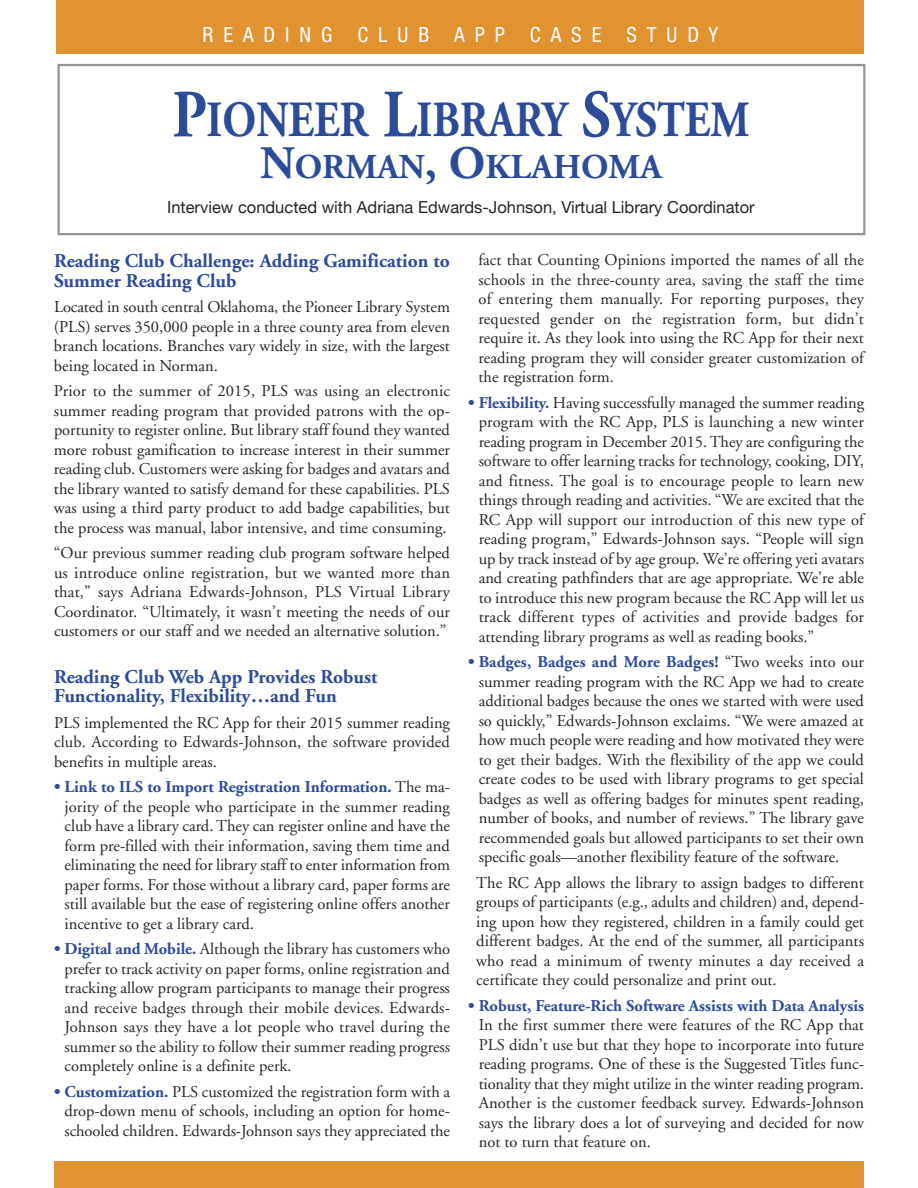
<style>
.page{position:relative;width:918px;height:1188px;background:#fff}
.page>*{position:absolute;margin:0;border:0;box-sizing:border-box;transform-origin:0 0}
.t1{font:700 50.7px "Adobe Garamond";color:#2e4b9a;scale:.85 1}
.t2{font:700 34.8px "Adobe Garamond";color:#2e4b9a}
.t3{font:condensed 21px "Helvetica Neue";letter-spacing:.475em;color:#fff}
.t4{font:700 19.5px/19.5px "Adobe Garamond";color:#2e4b9a}
.t5{font:16.5px/19.5px "Adobe Garamond";color:#272627;text-align:justify}
.t6{font:16.5px "Helvetica Neue";color:#272627}
.t7{font:700 16.5px "Adobe Garamond";color:#2e4b9a}
.s1{font-size:67.5px}
.s2{font-size:46.5px}
.s3{font-weight:700;color:#2e4b9a}
</style>
<div class="page">
<div style="left:57px;top:64px;width:808px;height:171px;border:2px solid #939393"></div>
<div style="left:57px;top:0;width:807px;height:54px;background:#e19332"></div>
<div style="left:54px;top:1161px;width:810px;height:27px;background:#e19332"></div>
<p class="t3" style="left:203px;top:27px;width:517px">READING CLUB APP CASE STUDY</p>
<h1 class="t1" style="left:172px;top:100px;width:680px"><span class="s1">P</span>IONEER <span class="s1">L</span>IBRARY <span class="s1">S</span>YSTEM</h1>
<h2 class="t2" style="left:260px;top:153px;width:403px"><span class="s2">N</span>ORMAN<span class="s2">, O</span>KLAHOMA</h2>
<p class="t6" style="left:167px;top:197px;width:589px">Interview conducted with Adriana Edwards-Johnson, Virtual Library Coordinator</p>
<p class="t4" style="left:54px;top:253px;width:398px">Reading Club Challenge: Adding Gamification to<br>Summer Reading Club</p>
<p class="t5" style="left:54px;top:299px;width:398px">Located in south central Oklahoma, the Pioneer Library System (PLS) serves 350,000 people in a three county area from eleven branch locations. Branches vary widely in size, with the largest being located in Norman.</p>
<p class="t5" style="left:54px;top:383px;width:398px">Prior to the summer of 2015, PLS was using an electronic summer reading program that provided patrons with the op&shy;portunity to register online. But library staff found they wanted more robust gamification to increase interest in their summer reading club. Customers were asking for badges and avatars and the library wanted to satisfy demand for these capabilities. PLS was using a third party product to add badge capabilities, but the process was manual, labor intensive, and time consuming.</p>
<p class="t5" style="left:54px;top:545px;width:398px">“Our previous summer reading club program software helped us introduce online registration, but we wanted more than that,” says Adriana Edwards-Johnson, PLS Virtual Library Coordinator. “Ultimately, it wasn’t meeting the needs of our customers or our staff and we needed an alternative solution.”</p>
<p class="t4" style="left:54px;top:668px;width:325px">Reading Club Web App Provides Robust<br>Functionality, Flexibility…and Fun</p>
<p class="t5" style="left:54px;top:714px;width:398px">PLS implemented the RC App for their 2015 summer reading club. According to Edwards-Johnson, the software provided benefits in multiple areas.</p>
<p class="t5" style="left:64px;top:779px;width:387px;text-indent:-10px"><span class="s3">• Link to ILS to Import Registration Information.</span> The ma&shy;jority of the people who participate in the summer reading club have a library card. They can register online and have the form pre-filled with their information, saving them time and eliminating the need for library staff to enter information from paper forms. For those without a library card, paper forms are still available but the ease of registering online offers another incentive to get a library card.</p>
<p class="t5" style="left:64px;top:941px;width:387px;text-indent:-10px"><span class="s3">• Digital and Mobile.</span> Although the library has customers who prefer to track activity on paper forms, online registration and tracking allow program participants to manage their progress and receive badges through their mobile devices. Edwards-Johnson says they have a lot people who travel during the summer so the ability to follow their summer reading progress completely online is a definite perk.</p>
<p class="t5" style="left:64px;top:1083px;width:387px;text-indent:-10px"><span class="s3">• Customization.</span> PLS customized the registration form with a drop-down menu of schools, including an option for home&shy;schooled children. Edwards-Johnson says they appreciated the</p>
<p class="t5" style="left:479px;top:251px;width:387px">fact that Counting Opinions imported the names of all the schools in the three-county area, saving the staff the time of entering them manually. For reporting purposes, they requested gender on the registration form, but didn’t require it. As they look into using the RC App for their next reading program they will consider greater customization of the registration form.</p>
<p class="t5" style="left:479px;top:394px;width:387px;text-indent:-11px"><span class="s3">• Flexibility.</span> Having successfully managed the summer reading program with the RC App, PLS is launching a new winter reading program in December 2015. They are configuring the software to offer learning tracks for technology, cooking, DIY, and fitness. The goal is to encourage people to learn new things through reading and activities. “We are excited that the RC App will support our introduction of this new type of reading program,” Edwards-Johnson says. “People will sign up by track instead of by age group. We’re offering yeti avatars and creating pathfinders that are age appropriate. We’re able to introduce this new program because the RC App will let us track different types of activities and provide badges for attending library programs as well as reading books.”</p>
<p class="t5" style="left:479px;top:653px;width:387px;text-indent:-11px"><span class="s3">• Badges, Badges and More Badges!</span> “Two weeks into our summer reading program with the RC App we had to create additional badges because the ones we started with were used so quickly,” Edwards-Johnson exclaims. “We were amazed at how much people were reading and how motivated they were to get their badges. With the flexibility of the app we could create codes to be used with library programs to get special badges as well as offering badges for minutes spent reading, number of books, and number of reviews.” The library gave recommended goals but allowed participants to set their own specific goals—another flexibility feature of the software.</p>
<p class="t5" style="left:476px;top:874px;width:389px">The RC App allows the library to assign badges to different groups of participants (e.g., adults and children) and, depend&shy;ing upon how they registered, children in a family could get different badges. At the end of the summer, all participants who read a minimum of twenty minutes a day received a certificate they could personalize and print out.</p>
<p class="t7" style="left:468px;top:999px;width:398px">• Robust, Feature-Rich Software Assists with Data Analysis</p>
<p class="t5" style="left:479px;top:1016px;width:387px">In the first summer there were features of the RC App that PLS didn’t use but that they hope to incorporate into future reading programs. One of these is the Suggested Titles func&shy;tionality that they might utilize in the winter reading program.<br>Another is the customer feedback survey. Edwards-Johnson says the library does a lot of surveying and decided for now not to turn that feature on.</p>
</div>
